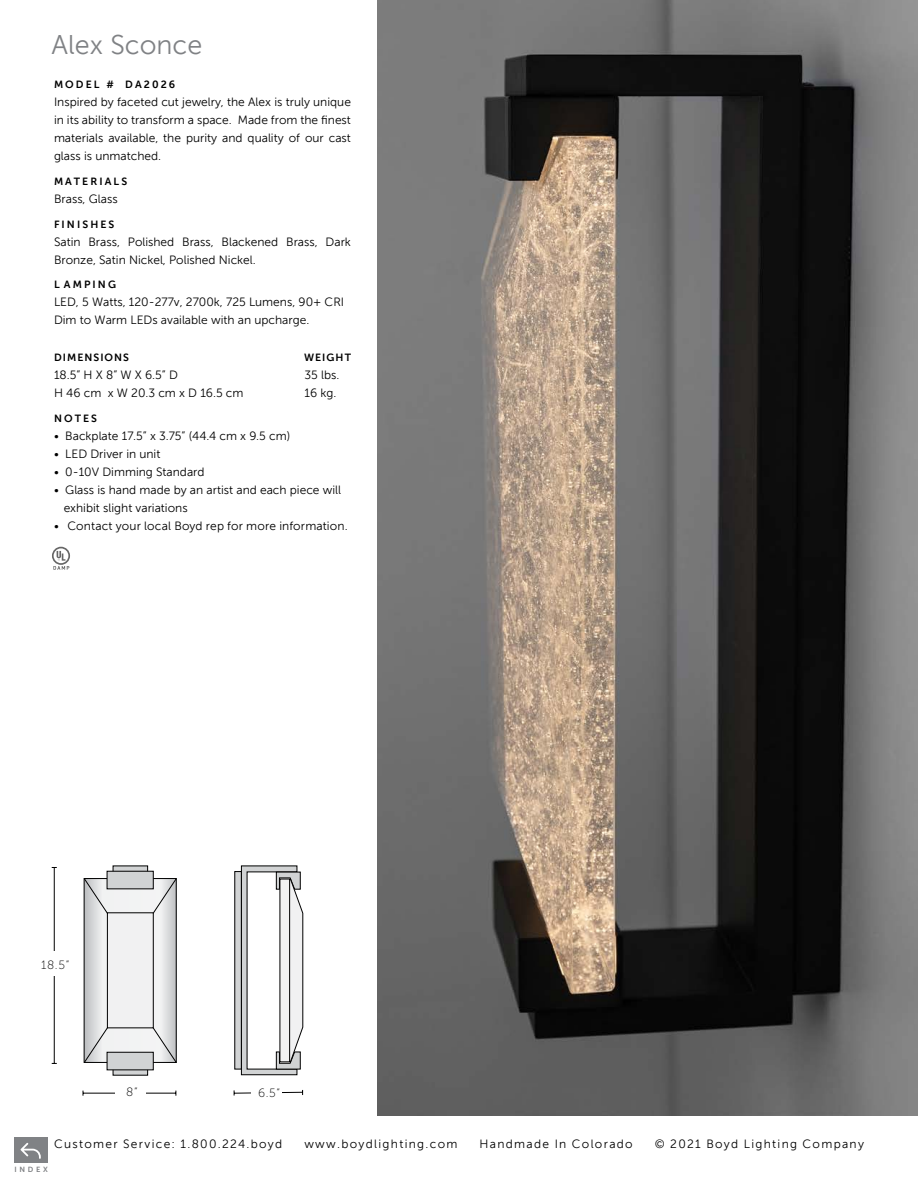
<style>
.page{position:relative;width:918px;height:1188px;background:#fff}
.page>*{position:absolute;margin:0;border:0;box-sizing:border-box;transform-origin:0 0}
.t1{font:27px "Museo Sans 300";color:#808285}
.t2{font:12px/18px "Museo Sans 300";color:#000}
.t3{font:12px "Museo Sans 300";letter-spacing:.11em;color:#000}
.t4{font:12px "Museo Sans 100";color:#000}
.t5{font:10.5px "Museo Sans 700";letter-spacing:.2em;color:#000}
.t6{font:10.5px "Museo Sans 700";letter-spacing:.1em;color:#000}
.t7{font:7.5px "Museo Sans 700";letter-spacing:.36em;color:#808285}
</style>
<div class="page">
<svg style="left:51px;top:867px;width:252px;height:229px"></svg>
<div style="left:38px;top:951px;width:31px;height:25px;background:#fff"></div>
<div style="left:115px;top:1078px;width:31px;height:25px;background:#fff"></div>
<div style="left:251px;top:1084px;width:31px;height:19px;background:#fff"></div>
<svg style="left:84px;top:878px;width:93px;height:185px"></svg>
<div style="left:107px;top:913px;width:46px;height:115px;background:#f1f1f2;border:1px solid #000"></div>
<svg style="left:113px;top:866px;width:35px;height:5px"></svg>
<div style="left:107px;top:871px;width:46px;height:18px;background:#d1d3d4;border:1px solid #000"></div>
<svg style="left:113px;top:1070px;width:35px;height:5px"></svg>
<div style="left:107px;top:1052px;width:46px;height:18px;background:#d1d3d4;border:1px solid #000"></div>
<svg style="left:235px;top:871px;width:7px;height:198px"></svg>
<svg style="left:241px;top:866px;width:62px;height:209px"></svg>
<img style="left:378px;top:0;width:540px;height:1115px">
<svg style="left:52px;top:547px;width:18px;height:23px"></svg>
<div style="left:14px;top:1137px;width:34px;height:26px;background:#808285"></div>
<svg style="left:20px;top:1143px;width:21px;height:16px"></svg>
<h1 class="t1" style="left:52px;top:30px;width:152px">Alex Sconce</h1>
<p class="t5" style="left:54px;top:79px;width:123px">MODEL # DA2026</p>
<p class="t2" style="left:54px;top:93px;width:298px;text-align:justify">Inspired by faceted cut jewelry, the Alex is truly unique in its ability to transform a space. Made from the finest materials available, the purity and quality of our cast glass is unmatched.</p>
<p class="t5" style="left:54px;top:176px;width:75px">MATERIALS</p>
<p class="t2" style="left:54px;top:190px;width:65px">Brass, Glass</p>
<p class="t5" style="left:54px;top:219px;width:62px">FINISHES</p>
<p class="t2" style="left:54px;top:232px;width:298px">Satin Brass, Polished Brass, Blackened Brass, Dark<br>Bronze, Satin Nickel, Polished Nickel.</p>
<p class="t5" style="left:54px;top:279px;width:64px">L AMPING</p>
<p class="t2" style="left:54px;top:293px;width:292px">LED, 5 Watts, 120-277v, 2700k, 725 Lumens, 90+ CRI<br>Dim to Warm LEDs available with an upcharge.</p>
<p class="t6" style="left:54px;top:352px;width:77px">DIMENSIONS</p>
<p class="t5" style="left:304px;top:352px;width:48px">WEIGHT</p>
<p class="t2" style="left:54px;top:366px;width:126px">18.5” H X 8” W X 6.5” D</p>
<p class="t2" style="left:304px;top:366px;width:36px">35 lbs.</p>
<p class="t2" style="left:54px;top:384px;width:191px">H 46 cm x W 20.3 cm x D 16.5 cm</p>
<p class="t2" style="left:304px;top:384px;width:33px">16 kg.</p>
<p class="t5" style="left:54px;top:413px;width:45px">NOTES</p>
<p class="t2" style="left:54px;top:427px;width:238px">• Backplate 17.5” x 3.75” (44.4 cm x 9.5 cm)</p>
<p class="t2" style="left:54px;top:445px;width:108px">• LED Driver in unit</p>
<p class="t2" style="left:54px;top:463px;width:152px">• 0-10V Dimming Standard</p>
<p class="t2" style="left:64px;top:481px;width:279px;text-indent:-10px">• Glass is hand made by an artist and each piece will exhibit slight variations</p>
<p class="t2" style="left:54px;top:517px;width:295px">• Contact your local Boyd rep for more information.</p>
<p class="t4" style="left:41px;top:959px;width:29px">18.5”</p>
<p class="t4" style="left:126px;top:1086px;width:13px">8”</p>
<p class="t4" style="left:258px;top:1086px;width:23px">6.5”</p>
<p class="t3" style="left:54px;top:1137px;width:230px">Customer Service: 1.800.224.boyd</p>
<p class="t3" style="left:304px;top:1137px;width:155px">www.boydlighting.com</p>
<p class="t3" style="left:480px;top:1137px;width:155px">Handmade In Colorado</p>
<p class="t3" style="left:655px;top:1137px;width:211px">© 2021 Boyd Lighting Company</p>
<p class="t7" style="left:14px;top:1165px;width:35px">INDEX</p>
</div>
